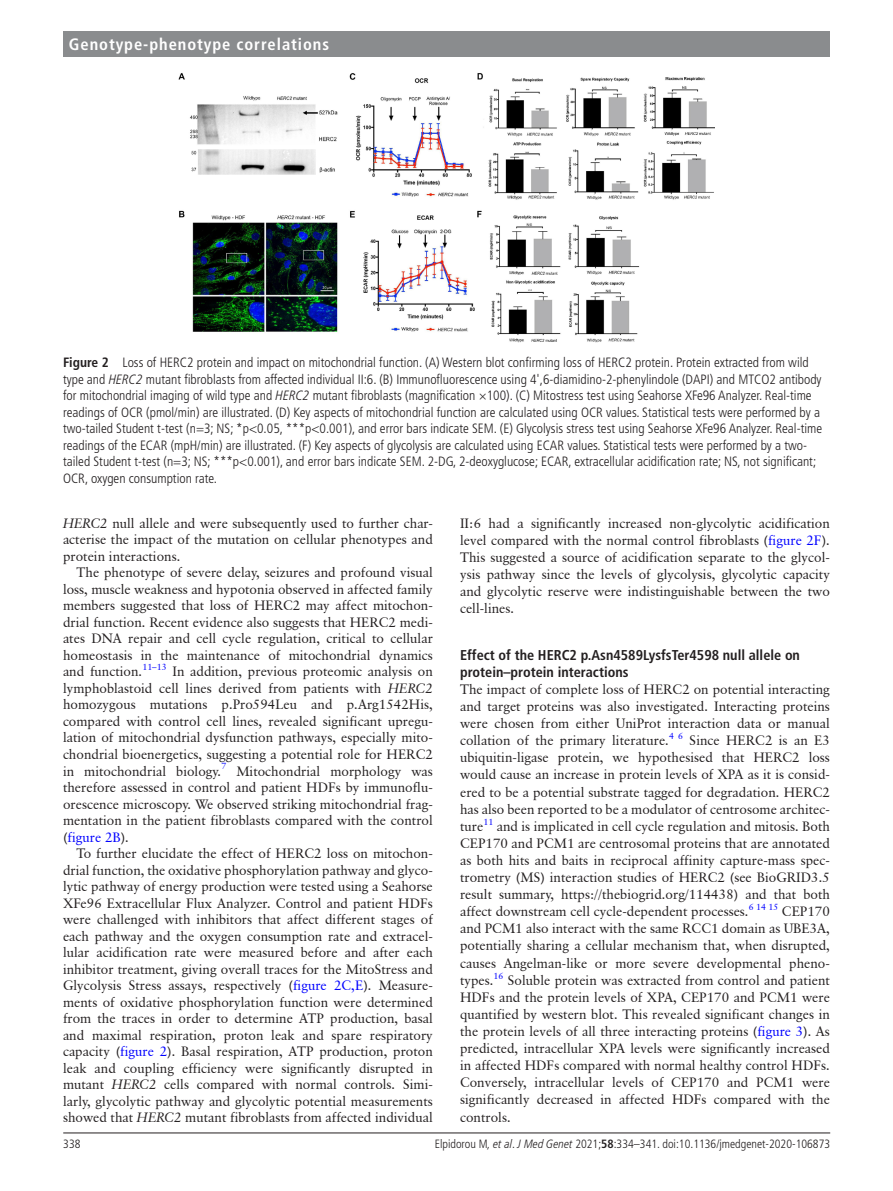
<style>
.page{position:relative;width:893px;height:1191px;background:#fff}
.page>*{position:absolute;margin:0;border:0;box-sizing:border-box;transform-origin:0 0}
.t1{font:700 condensed 16.5px "Frutiger LT Pro";letter-spacing:.055em;color:#fff}
.t2{font:700 condensed 14.25px/17.2px "Frutiger LT Pro";color:#231f20}
.t3{font:13.5px/16.5px "Classical Garamond BT";color:#231f20;text-align:justify}
.t4{font:300 condensed 13.5px/16.5px "Frutiger LT Pro";color:#231f20}
.t5{font:300 condensed 12px "Frutiger LT Pro";color:#231f20}
.t6{font:9px "Classical Garamond BT";color:#00f}
.s1{font-weight:700}
.s2{font-style:italic}
.s3{color:#00f}
</style>
<div class="page">
<hr style="left:63px;top:1132px;width:767px;height:1px;background:#231f20">
<div style="left:63px;top:31px;width:767px;height:25px;background:#8a8c8e"></div>
<img style="left:178px;top:73px;width:537px;height:270px">
<p class="t1" style="left:69px;top:34px;width:262px">Genotype-phenotype correlations</p>
<p class="t4" style="left:63px;top:354px;width:761px"><span class="s1">Figure 2</span> Loss of HERC2 protein and impact on mitochondrial function. (A) Western blot confirming loss of HERC2 protein. Protein extracted from wild type and <span class="s2">HERC2</span> mutant fibroblasts from affected individual II:6. (B) Immunofluorescence using 4',6-diamidino-2-phenylindole (DAPI) and MTCO2 antibody for mitochondrial imaging of wild type and <span class="s2">HERC2</span> mutant fibroblasts (magnification ×100). (C) Mitostress test using Seahorse XFe96 Analyzer. Real-time readings of OCR (pmol/min) are illustrated. (D) Key aspects of mitochondrial function are calculated using OCR values. Statistical tests were performed by a two-tailed Student t-test (n=3; NS; *p&lt;0.05, ***p&lt;0.001), and error bars indicate SEM. (E) Glycolysis stress test using Seahorse XFe96 Analyzer. Real-time readings of the ECAR (mpH/min) are illustrated. (F) Key aspects of glycolysis are calculated using ECAR values. Statistical tests were performed by a two&shy;tailed Student t-test (n=3; NS; ***p&lt;0.001), and error bars indicate SEM. 2-DG, 2-deoxyglucose; ECAR, extracellular acidification rate; NS, not significant; OCR, oxygen consumption rate.</p>
<p class="t3" style="left:63px;top:515px;width:371px"><span class="s2">HERC2</span> null allele and were subsequently used to further char&shy;acterise the impact of the mutation on cellular phenotypes and protein interactions.</p>
<p class="t3" style="left:63px;top:564px;width:371px;text-indent:14px">The phenotype of severe delay, seizures and profound visual loss, muscle weakness and hypotonia observed in affected family members suggested that loss of HERC2 may affect mitochon&shy;drial function. Recent evidence also suggests that HERC2 medi&shy;ates DNA repair and cell cycle regulation, critical to cellular homeostasis in the maintenance of mitochondrial dynamics and function.<sup>11–13</sup> In addition, previous proteomic analysis on lymphoblastoid cell lines derived from patients with <span class="s2">HERC2 </span>homozygous mutations p.Pro594Leu and p.Arg1542His, compared with control cell lines, revealed significant upregu&shy;lation of mitochondrial dysfunction pathways, especially mito&shy;chondrial bioenergetics, suggesting a potential role for HERC2 in mitochondrial biology.<sup>7</sup> Mitochondrial morphology was therefore assessed in control and patient HDFs by immunoflu&shy;orescence microscopy. We observed striking mitochondrial frag&shy;mentation in the patient fibroblasts compared with the control (<span class="s3">figure 2B</span>).</p>
<p class="t3" style="left:63px;top:845px;width:371px;text-indent:14px">To further elucidate the effect of HERC2 loss on mitochon&shy;drial function, the oxidative phosphorylation pathway and glyco&shy;lytic pathway of energy production were tested using a Seahorse XFe96 Extracellular Flux Analyzer. Control and patient HDFs were challenged with inhibitors that affect different stages of each pathway and the oxygen consumption rate and extracel&shy;lular acidification rate were measured before and after each inhibitor treatment, giving overall traces for the MitoStress and Glycolysis Stress assays, respectively (<span class="s3">figure 2C,E</span>). Measure&shy;ments of oxidative phosphorylation function were determined from the traces in order to determine ATP production, basal and maximal respiration, proton leak and spare respiratory capacity (<span class="s3">figure 2</span>). Basal respiration, ATP production, proton leak and coupling efficiency were significantly disrupted in mutant <span class="s2">HERC2</span> cells compared with normal controls. Simi&shy;larly, glycolytic pathway and glycolytic potential measurements showed that <span class="s2">HERC2</span> mutant fibroblasts from affected individual</p>
<p class="t3" style="left:460px;top:514px;width:371px;line-height:17.1px">II:6 had a significantly increased non-glycolytic acidification level compared with the normal control fibroblasts (<span class="s3">figure 2F</span>).<br>This suggested a source of acidification separate to the glycol&shy;ysis pathway since the levels of glycolysis, glycolytic capacity and glycolytic reserve were indistinguishable between the two cell-lines.</p>
<p class="t2" style="left:460px;top:646px;width:341px">Effect of the HERC2 p.Asn4589LysfsTer4598 null allele on protein–protein interactions</p>
<p class="t3" style="left:460px;top:680px;width:371px;line-height:17.1px">The impact of complete loss of HERC2 on potential interacting and target proteins was also investigated. Interacting proteins were chosen from either UniProt interaction data or manual collation of the primary literature.<sup>4</sup> <sup>6</sup> Since HERC2 is an E3 ubiquitin-ligase protein, we hypothesised that HERC2 loss would cause an increase in protein levels of XPA as it is consid&shy;ered to be a potential substrate tagged for degradation. HERC2 has also been reported to be a modulator of centrosome architec&shy;ture<sup>11</sup> and is implicated in cell cycle regulation and mitosis. Both CEP170 and PCM1 are centrosomal proteins that are annotated as both hits and baits in reciprocal affinity capture-mass spec&shy;trometry (MS) interaction studies of HERC2 (see BioGRID3.5 result summary, https://thebiogrid.org/114438) and that both affect downstream cell cycle-dependent processes.<sup>6</sup> <sup>14</sup> <sup>15</sup> CEP170 and PCM1 also interact with the same RCC1 domain as UBE3A, potentially sharing a cellular mechanism that, when disrupted, causes Angelman-like or more severe developmental pheno&shy;types.</p>
<p class="t6" style="left:494px;top:970px;width:11px">16</p>
<p class="t3" style="left:460px;top:971px;width:371px;line-height:17.1px;text-indent:48px">Soluble protein was extracted from control and patient HDFs and the protein levels of XPA, CEP170 and PCM1 were quantified by western blot. This revealed significant changes in the protein levels of all three interacting proteins (<span class="s3">figure 3</span>). As predicted, intracellular XPA levels were significantly increased in affected HDFs compared with normal healthy control HDFs.<br>Conversely, intracellular levels of CEP170 and PCM1 were significantly decreased in affected HDFs compared with the controls.</p>
<p class="t5" style="left:63px;top:1136px;width:19px">338</p>
<p class="t5" style="left:435px;top:1136px;width:397px">Elpidorou M<span class="s2">, et al</span>. <span class="s2">J Med Genet</span> 2021;<span class="s1">58</span>:334–341. doi:10.1136/jmedgenet-2020-106873</p>
</div>
